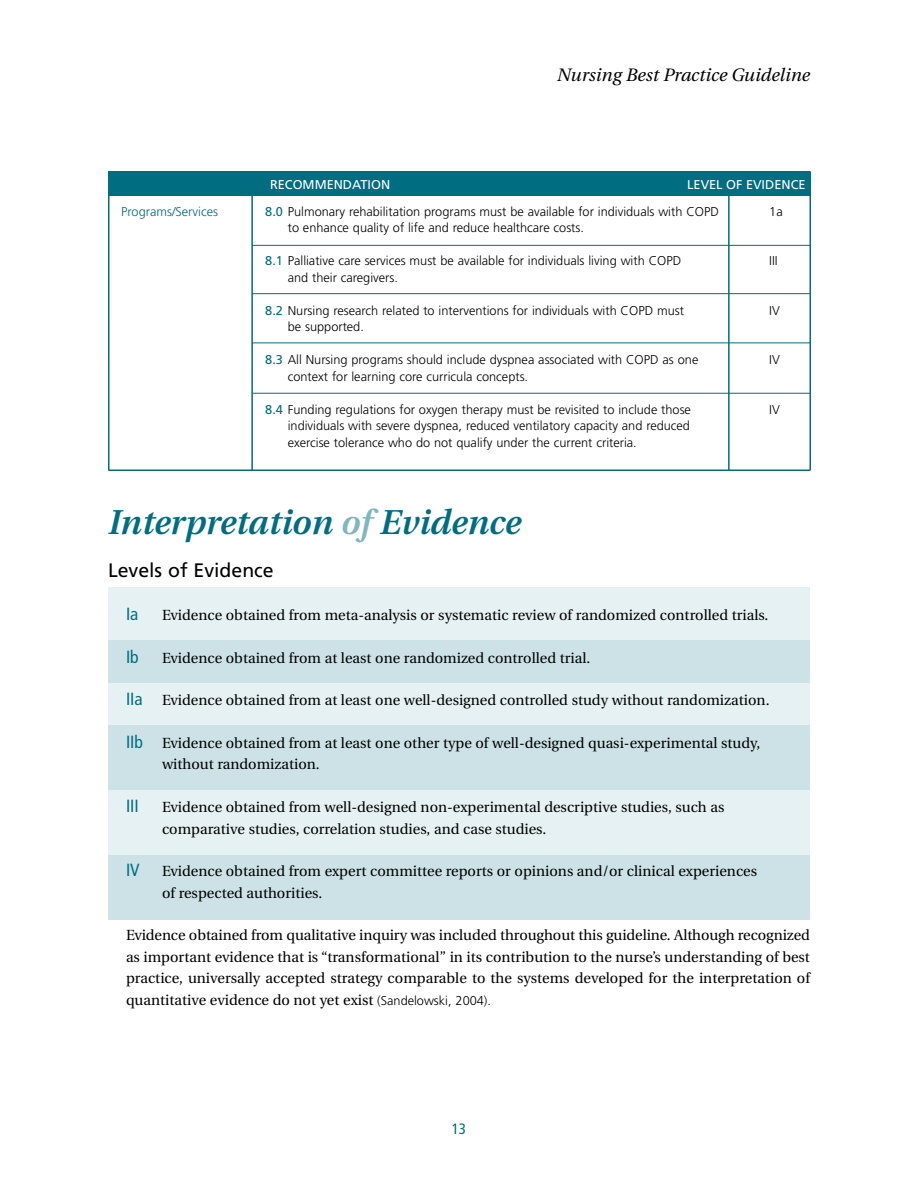
<style>
.page{position:relative;width:918px;height:1188px;background:#fff}
.page>*{position:absolute;margin:0;border:0;box-sizing:border-box;transform-origin:0 0}
.t1{font:italic 600 34.5px "Utopia";color:#006d81}
.t2{font:19.5px "Frutiger";color:#000}
.t3{font:italic 18px "Utopia";color:#000}
.t4{font:condensed 17.7px "Frutiger";color:#006d81}
.t5{font:condensed 15px "Frutiger";color:#006d81}
.t6{font:14.7px/21.3px "Utopia";color:#000}
.t7{font:300 12.75px/16.5px "Frutiger";color:#000}
.t8{font:12.75px "Frutiger";color:#fff}
.t9{font:300 12.75px "Frutiger";color:#006d81}
.s1{font-weight:400;color:#006d81}
.s2{color:#80b6c0}
.s3{font-family:"Frutiger";font-stretch:condensed;font-size:17.7px;color:#006d81}
.s4{font-family:"Frutiger";font-weight:300;font-size:12.75px}
</style>
<div class="page">
<hr style="left:108px;top:172px;width:2px;height:298px;background:#006d81">
<hr style="left:251px;top:194px;width:2px;height:276px;background:#006d81">
<div style="left:108px;top:172px;width:702px;height:24px;background:#006d81"></div>
<hr style="left:728px;top:194px;width:2px;height:276px;background:#006d81">
<hr style="left:108px;top:470px;width:702px;height:1px;background:#006d81">
<hr style="left:810px;top:171px;width:1px;height:299px;background:#006d81">
<hr style="left:252px;top:245px;width:558px;height:1px;background:#006d81">
<hr style="left:252px;top:293px;width:558px;height:1px;background:#006d81">
<hr style="left:252px;top:343px;width:558px;height:1px;background:#006d81">
<hr style="left:253px;top:393px;width:557px;height:1px;background:#006d81">
<div style="left:108px;top:587px;width:702px;height:288px;background:#e6f1f3"></div>
<div style="left:108px;top:640px;width:702px;height:43px;background:#cce2e6"></div>
<div style="left:108px;top:725px;width:702px;height:65px;background:#cce2e6"></div>
<div style="left:108px;top:855px;width:702px;height:64px;background:#cce2e6"></div>
<p class="t3" style="left:557px;top:68px;width:254px">Nursing Best Practice Guideline</p>
<p class="t8" style="left:270px;top:179px;width:122px">RECOMMENDATION</p>
<p class="t8" style="left:687px;top:179px;width:120px">LEVEL OF EVIDENCE</p>
<p class="t9" style="left:121px;top:206px;width:98px">Programs/Services</p>
<p class="t7" style="left:265px;top:204px;width:455px"><span class="s1">8.0</span> Pulmonary rehabilitation programs must be available for individuals with COPD</p>
<p class="t7" style="left:769px;top:204px;width:15px">1a</p>
<p class="t7" style="left:288px;top:220px;width:298px">to enhance quality of life and reduce healthcare costs.</p>
<p class="t7" style="left:265px;top:253px;width:418px"><span class="s1">8.1</span> Palliative care services must be available for individuals living with COPD</p>
<p class="t7" style="left:769px;top:253px;width:10px">III</p>
<p class="t7" style="left:288px;top:270px;width:112px">and their caregivers.</p>
<p class="t7" style="left:265px;top:303px;width:420px"><span class="s1">8.2</span> Nursing research related to interventions for individuals with COPD must</p>
<p class="t7" style="left:769px;top:303px;width:12px">IV</p>
<p class="t7" style="left:288px;top:319px;width:78px">be supported.</p>
<p class="t7" style="left:265px;top:352px;width:435px"><span class="s1">8.3</span> All Nursing programs should include dyspnea associated with COPD as one</p>
<p class="t7" style="left:769px;top:352px;width:12px">IV</p>
<p class="t7" style="left:288px;top:369px;width:242px">context for learning core curricula concepts.</p>
<p class="t7" style="left:265px;top:402px;width:427px"><span class="s1">8.4</span> Funding regulations for oxygen therapy must be revisited to include those</p>
<p class="t7" style="left:769px;top:402px;width:12px">IV</p>
<p class="t7" style="left:288px;top:418px;width:404px">individuals with severe dyspnea, reduced ventilatory capacity and reduced exercise tolerance who do not qualify under the current criteria.</p>
<h1 class="t1" style="left:108px;top:509px;width:414px">Interpretation <span class="s2">of</span> Evidence</h1>
<h2 class="t2" style="left:108px;top:562px;width:167px">Levels of Evidence</h2>
<p class="t4" style="left:126px;top:607px;width:14px">Ia</p>
<p class="t6" style="left:162px;top:606px;width:608px">Evidence obtained from meta-analysis or systematic review of randomized controlled trials.</p>
<p class="t4" style="left:126px;top:649px;width:14px">Ib</p>
<p class="t6" style="left:162px;top:648px;width:430px">Evidence obtained from at least one randomized controlled trial.</p>
<p class="t6" style="left:126px;top:691px;width:645px"><span class="s3">IIa</span> Evidence obtained from at least one well-designed controlled study without randomization.</p>
<p class="t6" style="left:162px;top:734px;width:600px;text-indent:-36px"><span class="s3">IIb</span> Evidence obtained from at least one other type of well-designed quasi-experimental study, without randomization.</p>
<p class="t4" style="left:126px;top:799px;width:14px">III</p>
<p class="t6" style="left:162px;top:798px;width:564px">Evidence obtained from well-designed non-experimental descriptive studies, such as comparative studies, correlation studies, and case studies.</p>
<p class="t4" style="left:126px;top:863px;width:15px">IV</p>
<p class="t6" style="left:162px;top:862px;width:597px">Evidence obtained from expert committee reports or opinions and/or clinical experiences of respected authorities.</p>
<p class="t6" style="left:126px;top:926px;width:686px;text-align:justify">Evidence obtained from qualitative inquiry was included throughout this guideline. Although recognized as important evidence that is “transformational” in its contribution to the nurse’s understanding of best practice, universally accepted strategy comparable to the systems developed for the interpretation of quantitative evidence do not yet exist <span class="s4">(Sandelowski, 2004).</span></p>
<p class="t5" style="left:452px;top:1123px;width:16px">13</p>
</div>
